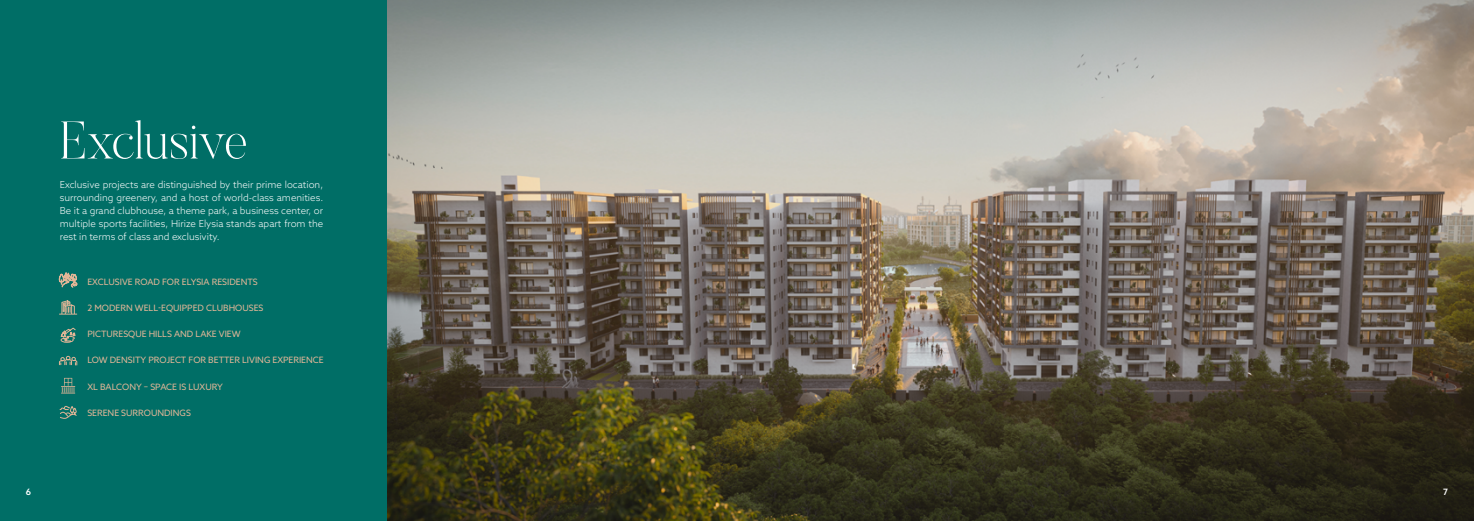
<style>
.page{position:relative;width:1474px;height:521px;background:#fff}
.page>*{position:absolute;margin:0;border:0;box-sizing:border-box;transform-origin:0 0}
.t1{font:200 52.5px "Butler";letter-spacing:-.015em;color:#fff}
.t2{font:300 9.62px/13.1px "Azo Sans";color:#fff;text-align:justify}
.t3{font:8.75px "Azo Sans";color:#e3b697}
.t4{font:500 8.75px "Azo Sans";color:#fff}
</style>
<div class="page">
<div style="left:0;top:0;width:1473px;height:521px;background:#006e66"></div>
<img style="left:387px;top:0;width:1086px;height:521px">
<svg style="left:59px;top:272px;width:18px;height:16px"></svg>
<svg style="left:59px;top:300px;width:18px;height:15px"></svg>
<svg style="left:59px;top:406px;width:18px;height:13px"></svg>
<svg style="left:59px;top:356px;width:18px;height:9px"></svg>
<svg style="left:60px;top:327px;width:16px;height:16px"></svg>
<svg style="left:61px;top:378px;width:14px;height:15px"></svg>
<h1 class="t1" style="left:60px;top:107px;width:190px">Exclusive</h1>
<p class="t2" style="left:60px;top:177px;width:265px">Exclusive projects are distinguished by their prime location, surrounding greenery, and a host of world-class amenities.<br>Be it a grand clubhouse, a theme park, a business center, or multiple sports facilities, Hirize Elysia stands apart from the rest in terms of class and exclusivity.</p>
<p class="t3" style="left:87px;top:276px;width:172px">EXCLUSIVE ROAD FOR ELYSIA RESIDENTS</p>
<p class="t3" style="left:87px;top:302px;width:178px">2 MODERN WELL-EQUIPPED CLUBHOUSES</p>
<p class="t3" style="left:87px;top:328px;width:155px">PICTURESQUE HILLS AND LAKE VIEW</p>
<p class="t3" style="left:87px;top:354px;width:238px">LOW DENSITY PROJECT FOR BETTER LIVING EXPERIENCE</p>
<p class="t3" style="left:87px;top:381px;width:137px">XL BALCONY – SPACE IS LUXURY</p>
<p class="t3" style="left:87px;top:407px;width:105px">SERENE SURROUNDINGS</p>
<p class="t4" style="left:26px;top:486px;width:7px">6</p>
<p class="t4" style="left:1442px;top:486px;width:6px">7</p>
</div>
